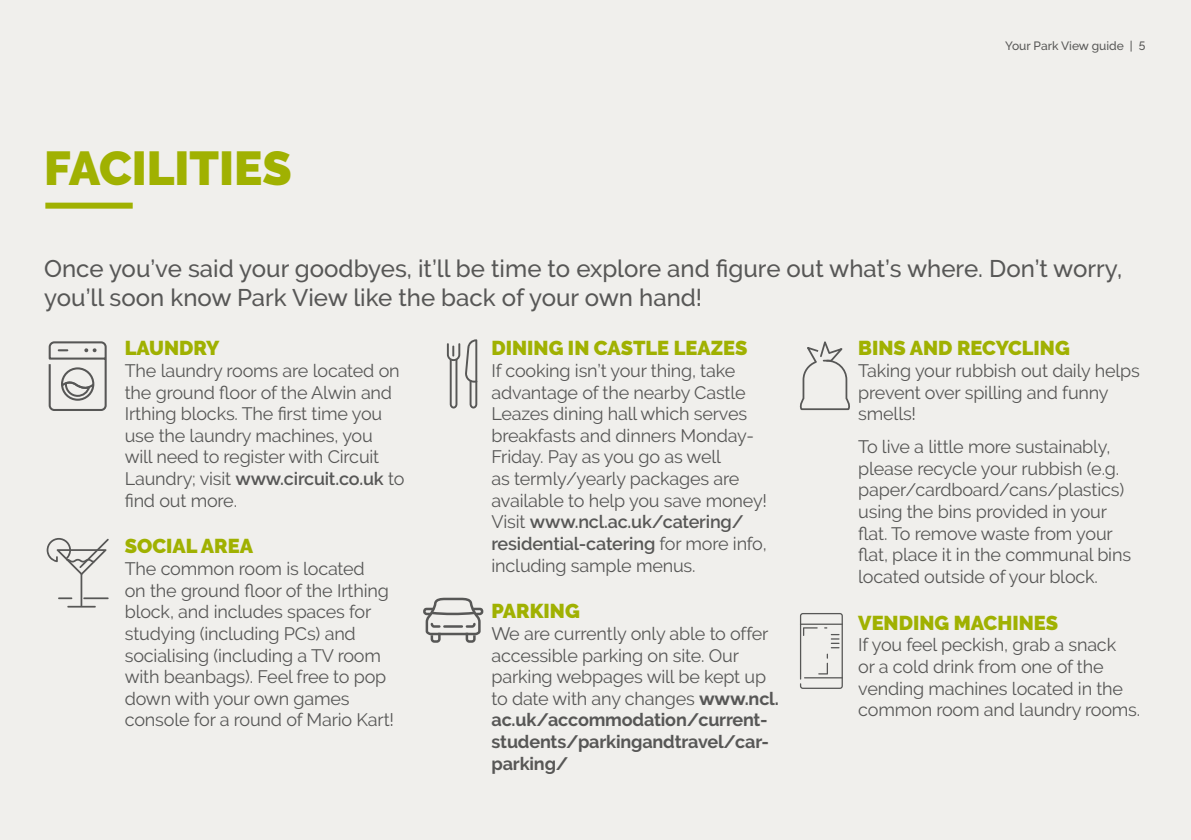
<style>
.page{position:relative;width:1191px;height:840px;background:#fff}
.page>*{position:absolute;margin:0;border:0;box-sizing:border-box;transform-origin:0 0}
.t1{font:900 47.4px "Derailed";color:#a0b101}
.t2{font:500 24px/28.8px "Derailed";color:#575756}
.t3{font:900 20px "Derailed";color:#a0b101}
.t4{font:18px/21.6px "Derailed";letter-spacing:-.01em;color:#575756}
.t5{font:500 12px "Derailed";color:#575756}
.s1{font-weight:600}
.s2{font-weight:700}
</style>
<div class="page">
<div style="left:0;top:0;width:1191px;height:839px;background:#f0efec"></div>
<div style="left:45px;top:202px;width:88px;height:6px;background:#a0b101"></div>
<hr style="left:67px;top:605px;width:29px;height:2px;background:#575756">
<hr style="left:81px;top:573px;width:1px;height:33px;background:#575756">
<svg style="left:47px;top:538px;width:62px;height:36px"></svg>
<svg style="left:58px;top:597px;width:14px;height:2px"></svg>
<hr style="left:83px;top:597px;width:26px;height:2px;background:#575756">
<svg style="left:447px;top:339px;width:30px;height:69px"></svg>
<svg style="left:800px;top:613px;width:43px;height:75px"></svg>
<svg style="left:799px;top:341px;width:51px;height:70px"></svg>
<div style="left:61px;top:367px;width:33px;height:33px;border:2px solid #575756;border-radius:50%"></div>
<div style="left:49px;top:341px;width:58px;height:70px;border:2px solid #575756;border-radius:5px"></div>
<svg style="left:59px;top:341px;width:37px;height:56px"></svg>
<svg style="left:423px;top:597px;width:61px;height:46px"></svg>
<h1 class="t1" style="left:44px;top:141px;width:249px">FACILITIES</h1>
<p class="t5" style="left:1005px;top:39px;width:142px">Your Park View guide | 5</p>
<h2 class="t2" style="left:44px;top:254px;width:1079px">Once you’ve said your goodbyes, it’ll be time to explore and figure out what’s where. Don’t worry, you’ll soon know Park View like the back of your own hand!</h2>
<p class="t3" style="left:125px;top:337px;width:96px">LAUNDRY</p>
<p class="t4" style="left:125px;top:360px;width:281px">The laundry rooms are located on the ground floor of the Alwin and<br>Irthing blocks. The first time you use the laundry machines, you will need to register with Circuit<br>Laundry; visit <span class="s1">www.circuit.co.uk</span> to find out more.</p>
<p class="t3" style="left:125px;top:535px;width:130px">SOCIAL AREA</p>
<p class="t4" style="left:125px;top:557px;width:271px">The common room is located<br>on the ground floor of the Irthing block, and includes spaces for studying (including PCs) and socialising (including a TV room with beanbags). Feel free to pop down with your own games console for a round of Mario Kart!</p>
<p class="t3" style="left:491px;top:337px;width:257px">DINING IN CASTLE LEAZES</p>
<p class="t4" style="left:491px;top:360px;width:277px">If cooking isn’t your thing, take advantage of the nearby Castle<br>Leazes dining hall which serves breakfasts and dinners Monday-<br>Friday. Pay as you go as well<br>as termly/yearly packages are available to help you save money!<br>Visit <span class="s1">www.ncl.ac.uk/catering/ residential-catering</span> for more info, including sample menus.</p>
<p class="t3" style="left:491px;top:599px;width:90px">PARKING</p>
<p class="t4" style="left:491px;top:622px;width:289px">We are currently only able to offer accessible parking on site. Our parking webpages will be kept up to date with any changes <span class="s2">www.ncl. ac.uk/accommodation/current&shy;students/parkingandtravel/car&shy;parking/</span></p>
<p class="t3" style="left:858px;top:337px;width:213px">BINS AND RECYCLING</p>
<p class="t4" style="left:858px;top:360px;width:283px">Taking your rubbish out daily helps prevent over spilling and funny smells!</p>
<p class="t4" style="left:858px;top:436px;width:274px">To live a little more sustainably, please recycle your rubbish (e.g. paper/cardboard/cans/plastics) using the bins provided in your flat. To remove waste from your flat, place it in the communal bins located outside of your block.</p>
<p class="t3" style="left:858px;top:611px;width:201px">VENDING MACHINES</p>
<p class="t4" style="left:858px;top:634px;width:283px">If you feel peckish, grab a snack<br>or a cold drink from one of the vending machines located in the common room and laundry rooms.</p>
</div>
